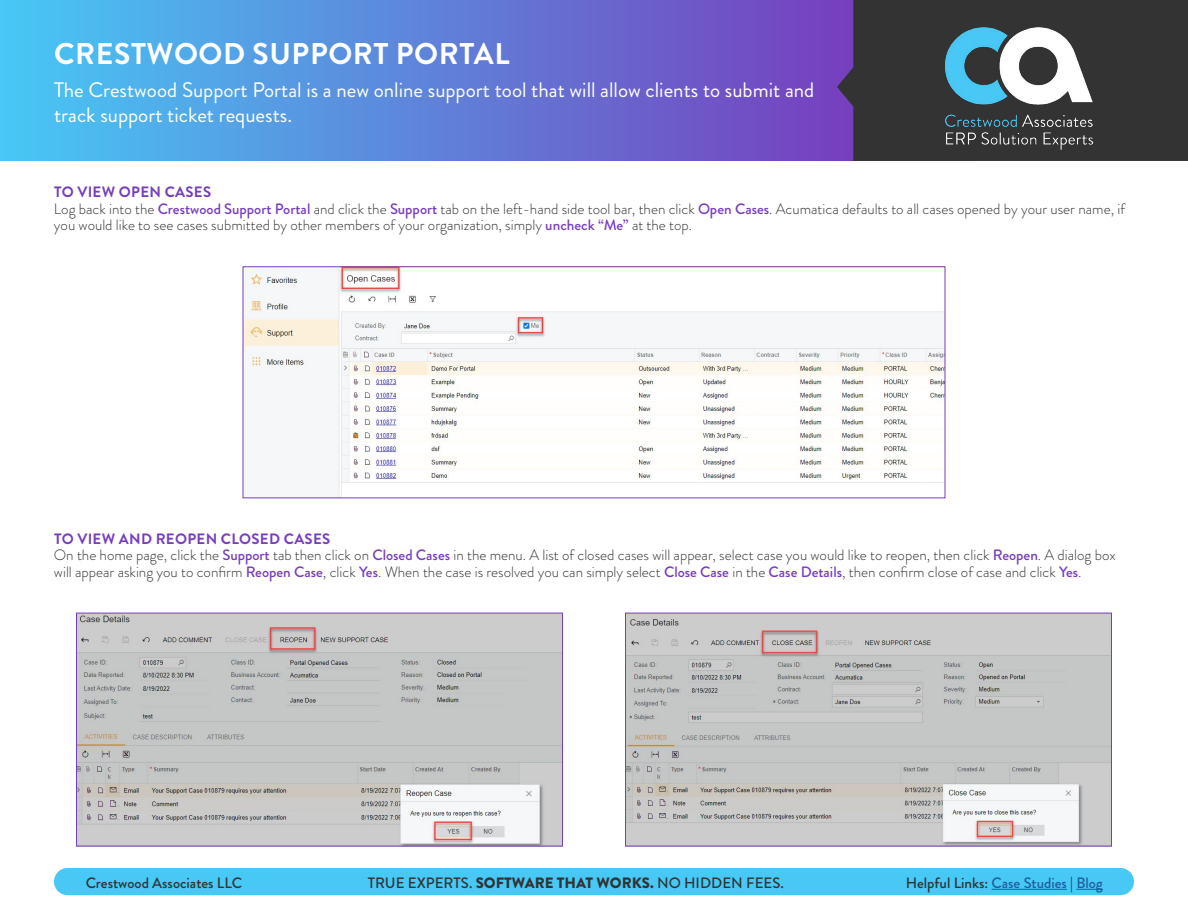
<style>
.page{position:relative;width:1188px;height:918px;background:#fff}
.page>*{position:absolute;margin:0;border:0;box-sizing:border-box;transform-origin:0 0}
.t1{font:700 30px "Brandon Grotesque";letter-spacing:.02em;color:#fff}
.t2{font:21px/25.2px "Brandon Grotesque";color:#fff}
.t3{font:300 15px/16.5px "Brandon Grotesque";color:#333}
.t4{font:500 15px "Brandon Grotesque";color:#333}
.t5{font:500 15px "Brandon Grotesque";color:#215e9e}
.s1{font-weight:700;color:#773dbd}
.s2{font-weight:500;color:#773dbd}
.s3{font-weight:900}
.s4{color:#333}
</style>
<div class="page">
<div style="left:0;top:0;width:854px;height:161px;background:linear-gradient(to right,#47c8f5,#773ebd)"></div>
<div style="left:54px;top:868px;width:1080px;height:27px;background:#47c8f5;border-radius:14px"></div>
<div style="left:837px;top:0;width:351px;height:161px;background:#333"></div>
<hr style="left:853px;top:159px;width:335px;height:2px;background:#333">
<img style="left:945px;top:26px;width:148px;height:124px">
<hr style="left:992px;top:889px;width:75px;height:1px;background:#215e9e">
<svg style="left:1076px;top:889px;width:27px;height:1px"></svg>
<img style="left:245px;top:269px;width:698px;height:227px">
<img style="left:78px;top:615px;width:483px;height:229px">
<div style="left:76px;top:613px;width:487px;height:233px;border:1px solid #773dbd"></div>
<img style="left:627px;top:615px;width:483px;height:229px">
<div style="left:625px;top:613px;width:487px;height:233px;border:1px solid #773dbd"></div>
<h1 class="t1" style="left:54px;top:33px;width:457px">CRESTWOOD SUPPORT PORTAL</h1>
<h2 class="t2" style="left:54px;top:78px;width:762px">The Crestwood Support Portal is a new online support tool that will allow clients to submit and track support ticket requests.</h2>
<p class="t3" style="left:54px;top:184px;width:1073px"><span class="s1">TO VIEW OPEN CASES<br></span>Log back into the <span class="s2">Crestwood Support Portal</span> and click the <span class="s2">Support</span> tab on the left-hand side tool bar, then click <span class="s2">Open Cases</span>. Acumatica defaults to all cases opened by your user name, if you would like to see cases submitted by other members of your organization, simply <span class="s2">uncheck “Me”</span> at the top.</p>
<p class="t3" style="left:54px;top:530px;width:1063px"><span class="s1">TO VIEW AND REOPEN CLOSED CASES<br></span>On the home page, click the <span class="s2">Support</span> tab then click on <span class="s2">Closed Cases</span> in the menu. A list of closed cases will appear, select case you would like to reopen, then click <span class="s2">Reopen</span>. A dialog box will appear asking you to confirm <span class="s2">Reopen Case</span>, click <span class="s2">Yes</span>. When the case is resolved you can simply select <span class="s2">Close Case</span> in the <span class="s2">Case Details</span>, then confirm close of case and click <span class="s2">Yes</span>.</p>
<p class="t4" style="left:86px;top:872px;width:158px">Crestwood Associates LLC</p>
<p class="t4" style="left:368px;top:872px;width:418px">TRUE EXPERTS. <span class="s3">SOFTWARE THAT WORKS.</span> NO HIDDEN FEES.</p>
<p class="t5" style="left:906px;top:872px;width:198px"><span class="s4">Helpful Links:</span> Case Studies <span class="s4">|</span> Blog</p>
</div>
